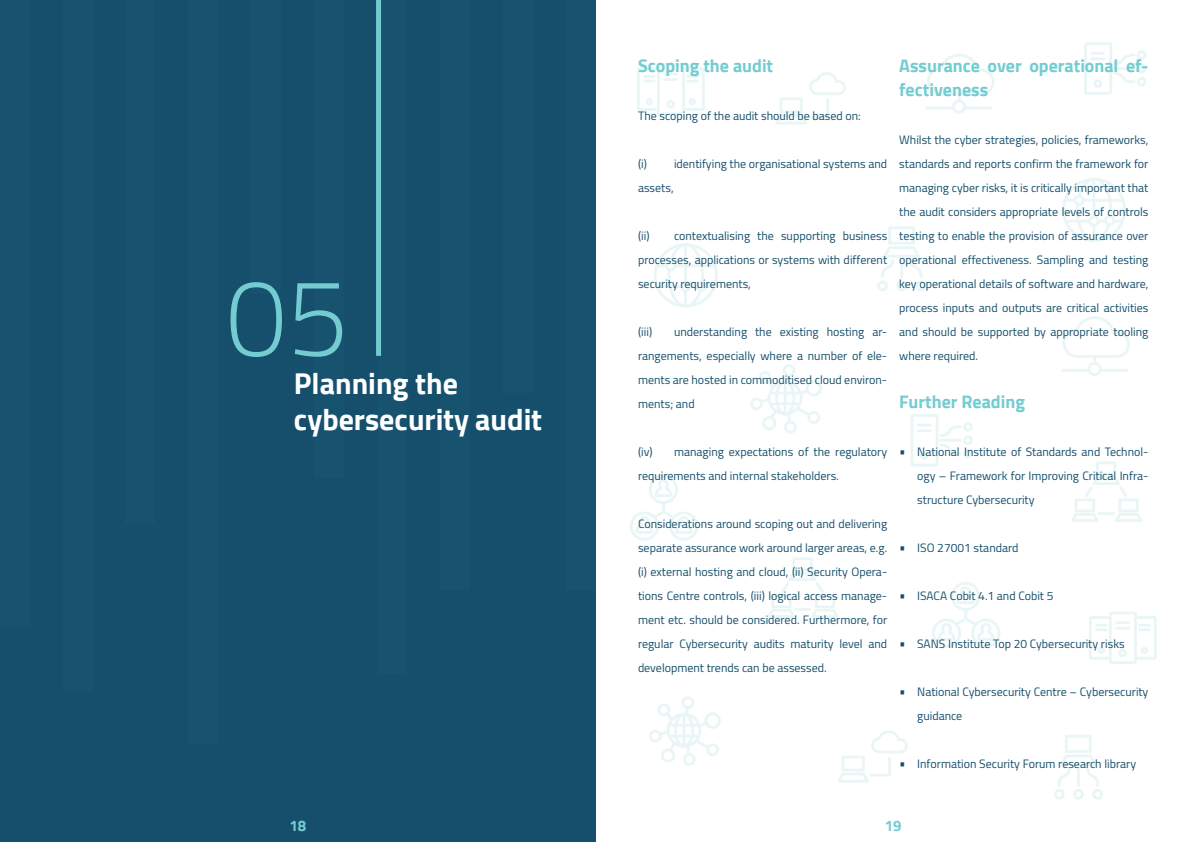
<style>
.page{position:relative;width:1191px;height:842px;background:#fff}
.page>*{position:absolute;margin:0;border:0;box-sizing:border-box;transform-origin:0 0}
.t1{font:300 110px "Cairo";color:#74ccd1}
.t2{font:700 30px/36px "Cairo";color:#fff}
.t3{font:700 18px/24px "Cairo";color:#74ccd1}
.t4{font:700 15px "Cairo";color:#74ccd1}
.t5{font:12px/24px "Cairo";color:#154f6c;text-align:justify}
.s1{font-size:14px}
</style>
<div class="page">
<div style="left:0;top:0;width:595px;height:842px;background:#154f6c"></div>
<hr style="left:925px;top:107px;width:30px;height:2px;background:#eaf6f6">
<svg style="left:927px;top:54px;width:67px;height:60px"></svg>
<hr style="left:1061px;top:369px;width:29px;height:3px;background:#eaf6f6">
<svg style="left:1063px;top:316px;width:67px;height:60px"></svg>
<svg style="left:775px;top:72px;width:71px;height:52px"></svg>
<svg style="left:837px;top:730px;width:71px;height:53px"></svg>
<svg style="left:768px;top:557px;width:71px;height:61px"></svg>
<hr style="left:794px;top:608px;width:17px;height:3px;background:#eaf6f6">
<svg style="left:1071px;top:461px;width:71px;height:61px"></svg>
<hr style="left:1097px;top:512px;width:17px;height:3px;background:#eaf6f6">
<svg style="left:654px;top:243px;width:64px;height:64px"></svg>
<svg style="left:1062px;top:178px;width:64px;height:64px"></svg>
<svg style="left:1089px;top:612px;width:67px;height:52px"></svg>
<svg style="left:637px;top:63px;width:68px;height:52px"></svg>
<svg style="left:750px;top:364px;width:72px;height:69px"></svg>
<svg style="left:649px;top:696px;width:72px;height:70px"></svg>
<svg style="left:932px;top:582px;width:68px;height:66px"></svg>
<svg style="left:630px;top:475px;width:68px;height:66px"></svg>
<svg style="left:911px;top:414px;width:61px;height:52px"></svg>
<svg style="left:1084px;top:42px;width:62px;height:53px"></svg>
<svg style="left:1054px;top:735px;width:49px;height:65px"></svg>
<svg style="left:877px;top:226px;width:49px;height:65px"></svg>
<div style="left:0;top:0;width:29px;height:626px;background:#17536f"></div>
<div style="left:63px;top:0;width:29px;height:690px;background:#17536f"></div>
<div style="left:189px;top:0;width:29px;height:743px;background:#17536f"></div>
<div style="left:377px;top:0;width:30px;height:674px;background:#17536f"></div>
<div style="left:126px;top:0;width:29px;height:523px;background:#17536f"></div>
<div style="left:252px;top:0;width:29px;height:293px;background:#17536f"></div>
<div style="left:503px;top:0;width:29px;height:393px;background:#17536f"></div>
<div style="left:314px;top:0;width:30px;height:478px;background:#17536f"></div>
<div style="left:440px;top:0;width:30px;height:590px;background:#17536f"></div>
<div style="left:566px;top:0;width:29px;height:590px;background:#17536f"></div>
<div style="left:376px;top:0;width:5px;height:356px;background:#74ccd1"></div>
<h1 class="t1" style="left:225px;top:227px;width:125px">05</h1>
<h2 class="t2" style="left:294px;top:366px;width:249px">Planning the cybersecurity audit</h2>
<h3 class="t3" style="left:638px;top:54px;width:136px">Scoping the audit</h3>
<p class="t5" style="left:638px;top:104px;width:224px">The scoping of the audit should be based on:</p>
<p class="t5" style="left:638px;top:152px;width:251px">(i) identifying the organisational systems and assets,</p>
<p class="t5" style="left:638px;top:224px;width:251px">(ii) contextualising the supporting business processes, applications or systems with different security requirements,</p>
<p class="t5" style="left:638px;top:320px;width:16px">(iii)</p>
<p class="t5" style="left:638px;top:320px;width:251px;text-indent:36px">understanding the existing hosting ar&shy;rangements, especially where a number of ele&shy;ments are hosted in commoditised cloud environ&shy;ments; and</p>
<p class="t5" style="left:638px;top:440px;width:251px">(iv) managing expectations of the regulatory requirements and internal stakeholders.</p>
<p class="t5" style="left:638px;top:512px;width:251px">Considerations around scoping out and delivering separate assurance work around larger areas, e.g. (i) external hosting and cloud, (ii) Security Opera&shy;tions Centre controls, (iii) logical access manage&shy;ment etc. should be considered. Furthermore, for regular Cybersecurity audits maturity level and development trends can be assessed.</p>
<h3 class="t3" style="left:899px;top:54px;width:251px">Assurance over operational ef&shy;fectiveness</h3>
<p class="t5" style="left:899px;top:128px;width:251px">Whilst the cyber strategies, policies, frameworks, standards and reports confirm the framework for managing cyber risks, it is critically important that the audit considers appropriate levels of controls testing to enable the provision of assurance over operational effectiveness. Sampling and testing key operational details of software and hardware, process inputs and outputs are critical activities and should be supported by appropriate tooling where required.</p>
<h3 class="t3" style="left:899px;top:390px;width:127px">Further Reading</h3>
<p class="t5" style="left:917px;top:440px;width:233px;text-indent:-18px"><span class="s1">•</span> National Institute of Standards and Technol&shy;ogy – Framework for Improving Critical Infra&shy;structure Cybersecurity</p>
<p class="t5" style="left:899px;top:536px;width:121px"><span class="s1">•</span> ISO 27001 standard</p>
<p class="t5" style="left:899px;top:584px;width:156px"><span class="s1">•</span> ISACA Cobit 4.1 and Cobit 5</p>
<p class="t5" style="left:899px;top:632px;width:227px"><span class="s1">•</span> SANS Institute Top 20 Cybersecurity risks</p>
<p class="t5" style="left:917px;top:680px;width:233px;text-indent:-18px"><span class="s1">•</span> National Cybersecurity Centre – Cybersecurity guidance</p>
<p class="t5" style="left:899px;top:752px;width:238px"><span class="s1">•</span> Information Security Forum research library</p>
<p class="t4" style="left:289px;top:816px;width:18px">18</p>
<p class="t4" style="left:885px;top:816px;width:18px">19</p>
</div>
